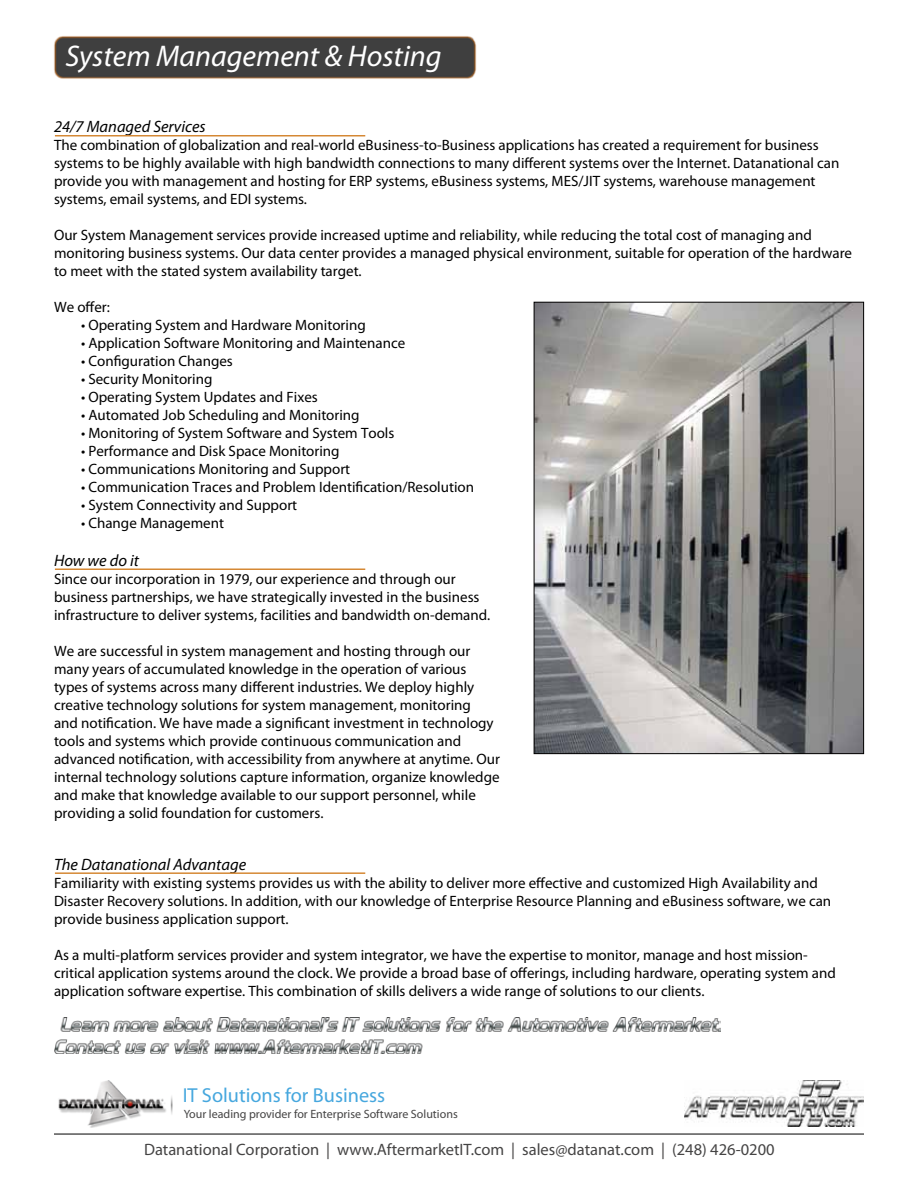
<style>
.page{position:relative;width:918px;height:1188px;background:#fff}
.page>*{position:absolute;margin:0;border:0;box-sizing:border-box;transform-origin:0 0}
.t1{font:italic 30px "Myriad Pro";color:#fff}
.t2{font:20.25px "Myriad Pro";color:#46a7de}
.t3{font:16.5px "Myriad Pro";color:#454444}
.t4{font:italic 16.5px "Myriad Pro";color:#000}
.t5{font:15px/18px "Myriad Pro";color:#010000}
.t6{font:15px/18px "Myriad Pro";color:#000}
.t7{font:12px "Myriad Pro";color:#454444}
</style>
<div class="page">
<hr style="left:55px;top:135px;width:310px;height:1px;background:#d58834">
<img style="left:54px;top:36px;width:423px;height:43px">
<hr style="left:55px;top:568px;width:310px;height:2px;background:#d58834">
<hr style="left:55px;top:872px;width:310px;height:2px;background:#d58834">
<img style="left:536px;top:304px;width:326px;height:448px">
<div style="left:534px;top:302px;width:330px;height:452px;border:1px solid #010000"></div>
<hr style="left:54px;top:1134px;width:810px;height:1px;background:#000">
<img style="left:58px;top:1080px;width:115px;height:48px">
<img style="left:685px;top:1080px;width:179px;height:47px">
<img style="left:54px;top:1017px;width:666px;height:37px">
<h1 class="t1" style="left:65px;top:37px;width:378px">System Management &amp; Hosting</h1>
<p class="t4" style="left:54px;top:117px;width:153px">24/7 Managed Services</p>
<p class="t6" style="left:54px;top:136px;width:787px">The combination of globalization and real-world eBusiness-to-Business applications has created a requirement for business systems to be highly available with high bandwidth connections to many different systems over the Internet. Datanational can provide you with management and hosting for ERP systems, eBusiness systems, MES/JIT systems, warehouse management systems, email systems, and EDI systems.</p>
<p class="t6" style="left:54px;top:226px;width:800px">Our System Management services provide increased uptime and reliability, while reducing the total cost of managing and monitoring business systems. Our data center provides a managed physical environment, suitable for operation of the hardware to meet with the stated system availability target.</p>
<p class="t6" style="left:54px;top:298px;width:57px">We offer:</p>
<p class="t6" style="left:81px;top:316px;width:286px">• Operating System and Hardware Monitoring</p>
<p class="t6" style="left:81px;top:334px;width:326px">• Application Software Monitoring and Maintenance</p>
<p class="t6" style="left:81px;top:352px;width:153px">• Configuration Changes</p>
<p class="t6" style="left:81px;top:370px;width:133px">• Security Monitoring</p>
<p class="t6" style="left:81px;top:388px;width:238px">• Operating System Updates and Fixes</p>
<p class="t6" style="left:81px;top:406px;width:280px">• Automated Job Scheduling and Monitoring</p>
<p class="t6" style="left:81px;top:424px;width:315px">• Monitoring of System Software and System Tools</p>
<p class="t6" style="left:81px;top:442px;width:260px">• Performance and Disk Space Monitoring</p>
<p class="t6" style="left:81px;top:460px;width:271px">• Communications Monitoring and Support</p>
<p class="t6" style="left:81px;top:478px;width:395px">• Communication Traces and Problem Identification/Resolution</p>
<p class="t6" style="left:81px;top:496px;width:218px">• System Connectivity and Support</p>
<p class="t6" style="left:81px;top:514px;width:145px">• Change Management</p>
<p class="t4" style="left:54px;top:550px;width:86px">How we do it</p>
<p class="t5" style="left:54px;top:570px;width:438px">Since our incorporation in 1979, our experience and through our business partnerships, we have strategically invested in the business infrastructure to deliver systems, facilities and bandwidth on-demand.</p>
<p class="t5" style="left:54px;top:642px;width:447px">We are successful in system management and hosting through our many years of accumulated knowledge in the operation of various types of systems across many different industries. We deploy highly creative technology solutions for system management, monitoring<br>and notification. We have made a significant investment in technology tools and systems which provide continuous communication and advanced notification, with accessibility from anywhere at anytime. Our internal technology solutions capture information, organize knowledge and make that knowledge available to our support personnel, while providing a solid foundation for customers.</p>
<p class="t4" style="left:54px;top:854px;width:194px">The Datanational Advantage</p>
<p class="t5" style="left:54px;top:874px;width:779px">Familiarity with existing systems provides us with the ability to deliver more effective and customized High Availability and<br>Disaster Recovery solutions. In addition, with our knowledge of Enterprise Resource Planning and eBusiness software, we can provide business application support.</p>
<p class="t5" style="left:54px;top:946px;width:783px">As a multi-platform services provider and system integrator, we have the expertise to monitor, manage and host mission&shy;critical application systems around the clock. We provide a broad base of offerings, including hardware, operating system and application software expertise. This combination of skills delivers a wide range of solutions to our clients.</p>
<h2 class="t2" style="left:183px;top:1082px;width:204px">IT Solutions for Business</h2>
<p class="t7" style="left:184px;top:1107px;width:276px">Your leading provider for Enterprise Software Solutions</p>
<p class="t3" style="left:144px;top:1139px;width:632px">Datanational Corporation | www.AftermarketIT.com | sales@datanat.com | (248) 426-0200</p>
</div>
